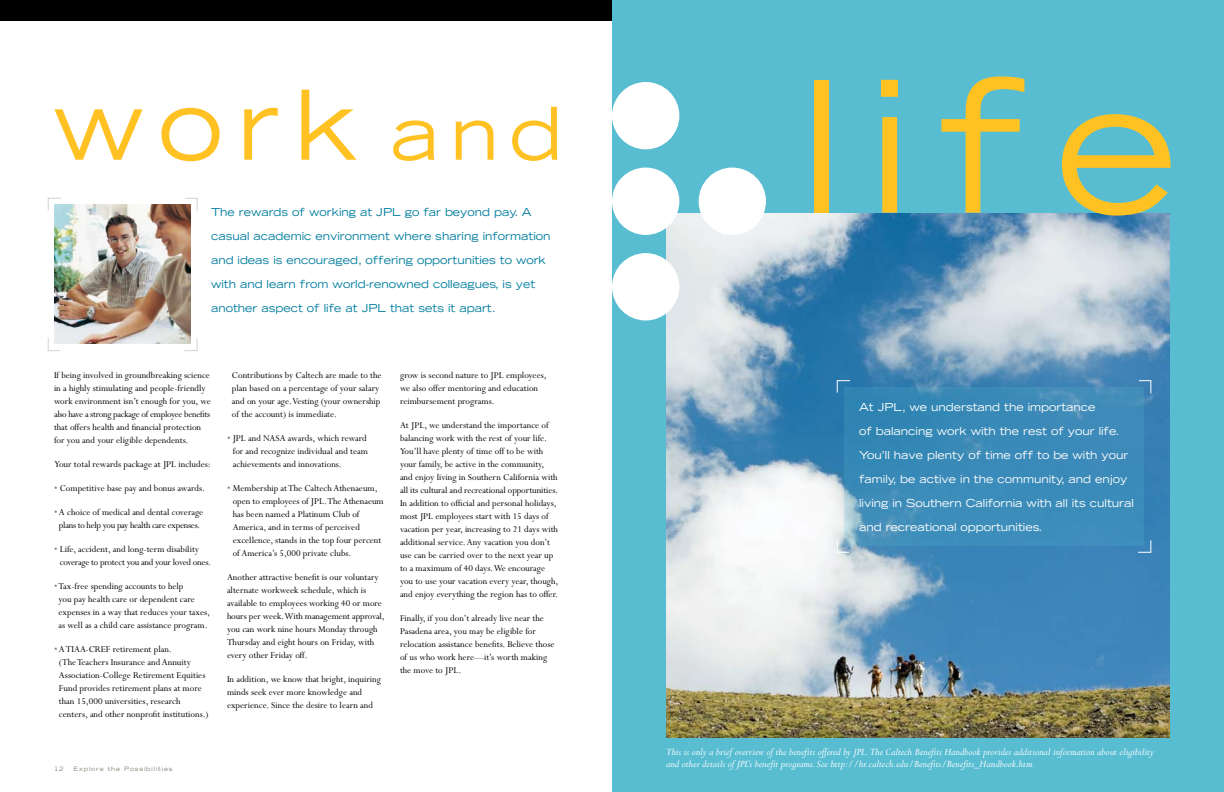
<style>
.page{position:relative;width:1224px;height:792px;background:#fff}
.page>*{position:absolute;margin:0;border:0;box-sizing:border-box;transform-origin:0 0}
.t1{font:expanded 182.7px "Trade Gothic LT Std";color:#ffc222}
.t2{font:expanded 96.3px "Trade Gothic LT Std";color:#ffc222}
.t3{font:expanded 11px/24px "Trade Gothic LT Std";color:#007d9f}
.t4{font:expanded 11px/24px "Trade Gothic LT Std";color:#fff}
.t5{font:italic 11px/12px "Perpetua Std";color:#fff}
.t6{font:10px/13px "Perpetua Std";color:#000}
.t7{font:10px/13px "Perpetua Std";letter-spacing:-.025em;color:#000}
.t8{font:10px/13px "Perpetua Std";letter-spacing:-.03em;color:#000;text-align:center}
.t9{font:expanded 6px "Trade Gothic LT Std";letter-spacing:.15em;color:#818174}
.s1{font-size:72.8px}
.s2{color:#818174}
</style>
<div class="page">
<div style="left:612px;top:0;width:612px;height:792px;background:#59bdd2"></div>
<img style="left:666px;top:213px;width:504px;height:525px">
<div style="left:0;top:0;width:612px;height:21px;background:#000"></div>
<div style="left:612px;top:82px;width:67px;height:67px;background:#fff;border-radius:50%"></div>
<div style="left:612px;top:168px;width:67px;height:67px;background:#fff;border-radius:50%"></div>
<div style="left:612px;top:253px;width:67px;height:67px;background:#fff;border-radius:50%"></div>
<div style="left:699px;top:168px;width:67px;height:67px;background:#fff;border-radius:50%"></div>
<svg style="left:837px;top:380px;width:14px;height:13px"></svg>
<svg style="left:1138px;top:380px;width:13px;height:14px"></svg>
<svg style="left:837px;top:539px;width:13px;height:14px"></svg>
<svg style="left:1138px;top:540px;width:13px;height:13px"></svg>
<svg style="left:844px;top:388px;width:300px;height:158px;background:#3c8bb8"></svg>
<img style="left:54px;top:204px;width:137px;height:140px">
<svg style="left:48px;top:198px;width:14px;height:13px"></svg>
<svg style="left:185px;top:198px;width:13px;height:14px"></svg>
<svg style="left:48px;top:337px;width:13px;height:14px"></svg>
<svg style="left:184px;top:338px;width:14px;height:13px"></svg>
<h2 class="t2" style="left:53px;top:62px;width:511px">work <span class="s1">and</span></h2>
<p class="t3" style="left:211px;top:200px;width:341px">The rewards of working at JPL go far beyond pay. A casual academic environment where sharing information and ideas is encouraged, offering opportunities to work with and learn from world-renowned colleagues, is yet another aspect of life at JPL that sets it apart.</p>
<p class="t6" style="left:54px;top:369px;width:158px">If being involved in groundbreaking science in a highly stimulating and people-friendly work environment isn’t enough for you, we also have a strong package of employee benefits that offers health and financial protection for you and your eligible dependents.</p>
<p class="t6" style="left:55px;top:458px;width:158px">Your total rewards package at JPL includes:</p>
<p class="t6" style="left:54px;top:482px;width:152px"><span class="s2">•</span> Competitive base pay and bonus awards.</p>
<p class="t8" style="left:54px;top:506px;width:151px"><span class="s2">•</span> A choice of medical and dental coverage plans to help you pay health care expenses.</p>
<p class="t7" style="left:60px;top:543px;width:153px;text-indent:-6px"><span class="s2">•</span> Life, accident, and long-term disability coverage to protect you and your loved ones.</p>
<p class="t6" style="left:59px;top:580px;width:153px;text-indent:-5px"><span class="s2">•</span>Tax-free spending accounts to help<br>you pay health care or dependent care expenses in a way that reduces your taxes, as well as a child care assistance program.</p>
<p class="t6" style="left:59px;top:643px;width:151px;text-indent:-5px"><span class="s2">•</span> A TIAA-CREF retirement plan.<br>(The Teachers Insurance and Annuity Association-College Retirement Equities Fund provides retirement plans at more than 15,000 universities, research centers, and other nonprofit institutions.)</p>
<p class="t6" style="left:232px;top:369px;width:151px">Contributions by Caltech are made to the plan based on a percentage of your salary and on your age. Vesting (your ownership of the account) is immediate.</p>
<p class="t6" style="left:233px;top:432px;width:137px;text-align:justify;text-indent:-6px"><span class="s2">•</span> JPL and NASA awards, which reward for and recognize individual and team achievements and innovations.</p>
<p class="t6" style="left:233px;top:482px;width:153px;text-indent:-6px"><span class="s2">•</span> Membership at The Caltech Athenaeum, open to employees of JPL. The Athenaeum has been named a Platinum Club of America, and in terms of perceived excellence, stands in the top four percent of America’s 5,000 private clubs.</p>
<p class="t6" style="left:227px;top:571px;width:159px">Another attractive benefit is our voluntary alternate workweek schedule, which is available to employees working 40 or more hours per week. With management approval, you can work nine hours Monday through Thursday and eight hours on Friday, with every other Friday off.</p>
<p class="t6" style="left:227px;top:673px;width:156px">In addition, we know that bright, inquiring minds seek ever more knowledge and experience. Since the desire to learn and</p>
<p class="t6" style="left:400px;top:369px;width:148px">grow is second nature to JPL employees, we also offer mentoring and education reimbursement programs.</p>
<p class="t6" style="left:400px;top:419px;width:160px">At JPL, we understand the importance of balancing work with the rest of your life.<br>You’ll have plenty of time off to be with your family, be active in the community, and enjoy living in Southern California with all its cultural and recreational opportunities.<br>In addition to official and personal holidays, most JPL employees start with 15 days of vacation per year, increasing to 21 days with additional service. Any vacation you don’t use can be carried over to the next year up to a maximum of 40 days. We encourage you to use your vacation every year, though, and enjoy everything the region has to offer.</p>
<p class="t6" style="left:400px;top:612px;width:156px">Finally, if you don’t already live near the Pasadena area, you may be eligible for relocation assistance benefits. Believe those of us who work here—it’s worth making the move to JPL.</p>
<p class="t9" style="left:54px;top:765px;width:10px">12</p>
<p class="t9" style="left:74px;top:765px;width:100px">Explore the Possibilities</p>
<h1 class="t1" style="left:801px;top:27px;width:378px">life</h1>
<p class="t4" style="left:859px;top:395px;width:276px">At JPL, we understand the importance<br>of balancing work with the rest of your life.<br>You’ll have plenty of time off to be with your family, be active in the community, and enjoy living in Southern California with all its cultural and recreational opportunities.</p>
<p class="t5" style="left:666px;top:746px;width:490px">This is only a brief overview of the benefits offered by JPL. The Caltech Benefits Handbook provides additional information about eligibility and other details of JPL’s benefit programs. See http://hr.caltech.edu/Benefits/Benefits_Handbook.htm.</p>
</div>
